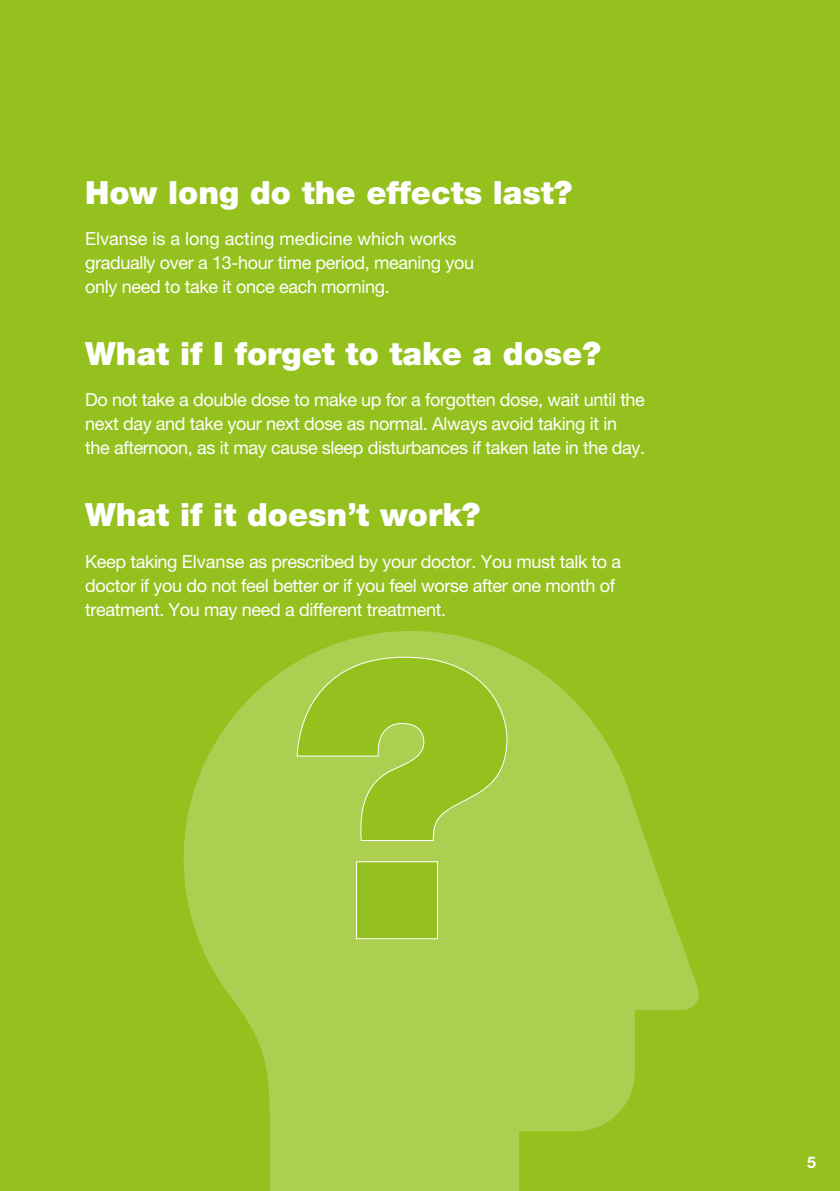
<style>
.page{position:relative;width:840px;height:1191px;background:#fff}
.page>*{position:absolute;margin:0;border:0;box-sizing:border-box;transform-origin:0 0}
.t1{font:900 383.6px "Helvetica Neue LT Std";color:#95c11f}
.t2{font:900 32px "Helvetica Neue LT Std";color:#fff}
.t3{font:18px/24px "Helvetica Neue LT Pro";letter-spacing:-.02em;color:#fff}
.t4{font:700 16px "Helvetica Neue LT Std";color:#fff}
</style>
<div class="page">
<div style="left:0;top:0;width:839px;height:1191px;background:#95c11f"></div>
<svg style="left:183px;top:631px;width:516px;height:560px;fill:#adcf51"></svg>
<div style="left:295px;top:655px;width:213px;height:285px;background:#adcf51"></div>
<h2 class="t2" style="left:85px;top:174px;width:488px">How long do the effects last?</h2>
<p class="t3" style="left:85px;top:227px;width:390px">Elvanse is a long acting medicine which works gradually over a 13-hour time period, meaning you only need to take it once each morning.</p>
<h2 class="t2" style="left:85px;top:335px;width:517px">What if I forget to take a dose?</h2>
<p class="t3" style="left:85px;top:388px;width:561px">Do not take a double dose to make up for a forgotten dose, wait until the next day and take your next dose as normal. Always avoid taking it in the afternoon, as it may cause sleep disturbances if taken late in the day.</p>
<h2 class="t2" style="left:85px;top:496px;width:396px">What if it doesn’t work?</h2>
<p class="t3" style="left:85px;top:549px;width:537px">Keep taking Elvanse as prescribed by your doctor. You must talk to a doctor if you do not feel better or if you feel worse after one month of treatment. You may need a different treatment.</p>
<h1 class="t1" style="left:292px;top:572px;width:222px">?</h1>
<p class="t4" style="left:806px;top:1152px;width:10px">5</p>
</div>
